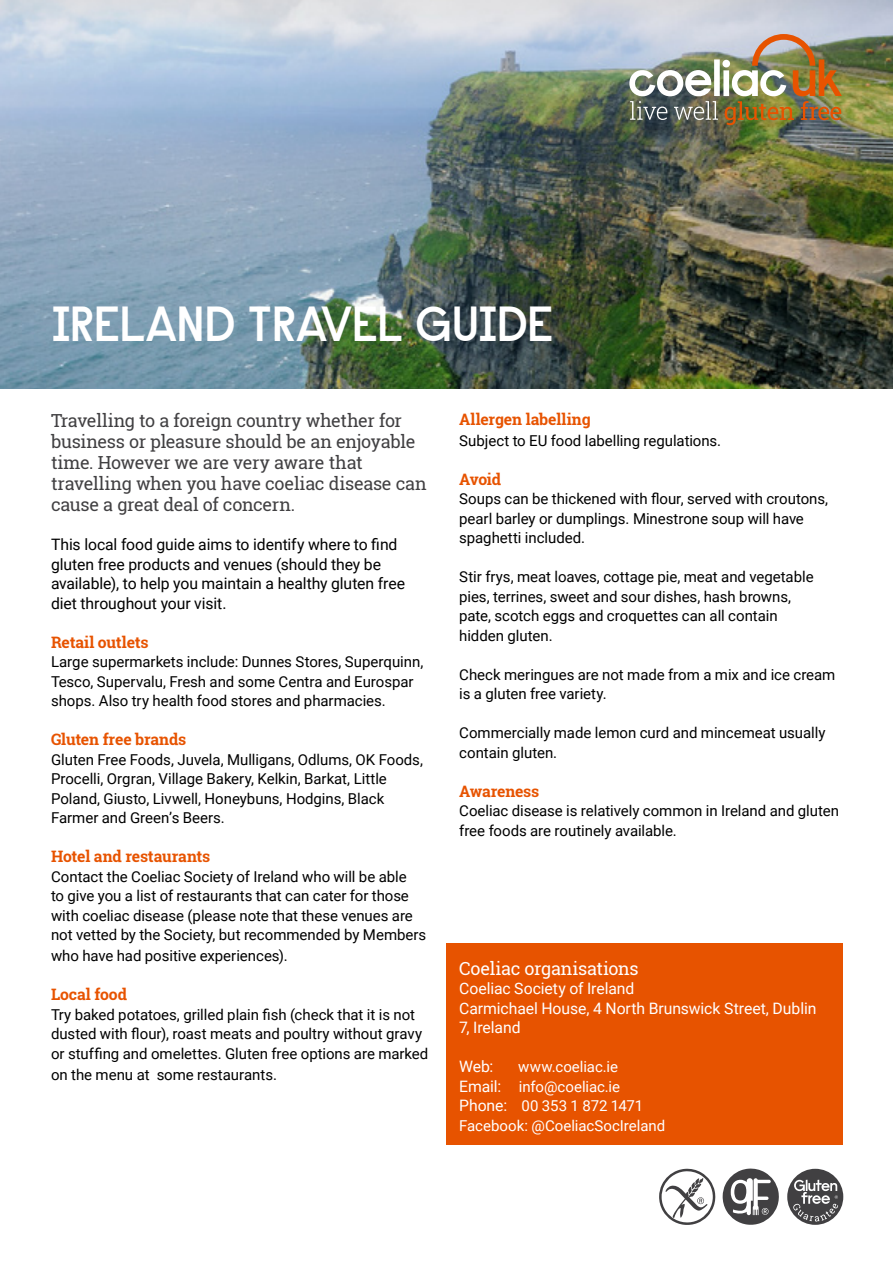
<style>
.page{position:relative;width:893px;height:1263px;background:#fff}
.page>*{position:absolute;margin:0;border:0;box-sizing:border-box;transform-origin:0 0}
.t1{font:600 48px "Raisonne";letter-spacing:-.035em;color:#fff}
.t2{font:18px/21px "Roboto Slab";letter-spacing:-.02em;color:#414042}
.t3{font:18px "Roboto Slab";letter-spacing:-.015em;color:#fff}
.t4{font:15.75px/19.5px "Roboto";letter-spacing:-.005em;color:#000}
.t5{font:700 15.75px "Roboto Slab";letter-spacing:-.01em;color:#e75300}
.t6{font:15.75px/19.5px "Roboto";letter-spacing:-.005em;color:#fff}
.t7{font:15px/19.5px "Roboto";letter-spacing:-.005em;color:#000}
.t8{font:15px/19.5px "Roboto";letter-spacing:-.005em;color:#fff}
.s1{font-size:15.75px}
</style>
<div class="page">
<img style="left:0;top:0;width:893px;height:388px">
<img style="left:629px;top:34px;width:213px;height:91px">
<svg style="left:659px;top:1168px;width:57px;height:57px"></svg>
<div style="left:787px;top:1169px;width:56px;height:56px;background:#414042;border-radius:50%"></div>
<svg style="left:793px;top:1180px;width:45px;height:41px"></svg>
<svg style="left:722px;top:1168px;width:57px;height:57px"></svg>
<div style="left:446px;top:943px;width:397px;height:202px;background:#e75300"></div>
<h1 class="t1" style="left:51px;top:293px;width:505px">IRELAND TRAVEL GUIDE</h1>
<p class="t2" style="left:51px;top:410px;width:377px">Travelling to a foreign country whether for business or pleasure should be an enjoyable time. However we are very aware that travelling when you have coeliac disease can cause a great deal of concern.</p>
<p class="t4" style="left:51px;top:534px;width:355px">This local food guide aims to identify where to find gluten free products and venues (should they be available), to help you maintain a healthy gluten free diet throughout your visit.</p>
<p class="t5" style="left:51px;top:631px;width:99px">Retail outlets</p>
<p class="t7" style="left:51px;top:651px;width:374px">Large supermarkets include: Dunnes Stores, Superquinn,<br>Tesco, Supervalu, Fresh and some Centra and Eurospar shops. Also try health food stores and pharmacies.</p>
<p class="t5" style="left:51px;top:729px;width:137px">Gluten free brands</p>
<p class="t7" style="left:51px;top:749px;width:374px">Gluten Free Foods, Juvela, Mulligans, Odlums, OK Foods, Procelli, Orgran, Village Bakery, Kelkin, Barkat, Little Poland, Giusto, Livwell, Honeybuns, Hodgins, Black Farmer and Green’s Beers.</p>
<p class="t5" style="left:51px;top:846px;width:161px">Hotel and restaurants</p>
<p class="t7" style="left:51px;top:866px;width:377px">Contact the Coeliac Society of Ireland who will be able<br>to give you a list of restaurants that can cater for those with coeliac disease (please note that these venues are not vetted by the Society, but recommended by Members</p>
<p class="t7" style="left:51px;top:945px;width:238px">who have had positive experiences).</p>
<p class="t5" style="left:51px;top:984px;width:77px">Local food</p>
<p class="t7" style="left:51px;top:1004px;width:379px">Try baked potatoes, grilled plain fish (check that it is not dusted with flour), roast meats and poultry without gravy or stuffing and omelettes. Gluten free options are marked</p>
<p class="t7" style="left:51px;top:1064px;width:227px">on the menu at some restaurants.</p>
<p class="t5" style="left:459px;top:408px;width:133px">Allergen labelling</p>
<p class="t7" style="left:459px;top:430px;width:263px">Subject to EU food labelling regulations.</p>
<p class="t5" style="left:459px;top:468px;width:43px">Avoid</p>
<p class="t7" style="left:459px;top:489px;width:370px">Soups can be thickened with flour, served with croutons, pearl barley or dumplings. Minestrone soup will have spaghetti included.</p>
<p class="t7" style="left:459px;top:567px;width:356px">Stir frys, meat loaves, cottage pie, meat and vegetable pies, terrines, sweet and sour dishes, hash browns, pate, scotch eggs and croquettes can all contain hidden gluten.</p>
<p class="t7" style="left:459px;top:664px;width:378px">Check meringues are not made from a mix and ice cream is a gluten free variety.</p>
<p class="t7" style="left:459px;top:723px;width:368px">Commercially made lemon curd and mincemeat usually contain gluten.</p>
<p class="t5" style="left:459px;top:780px;width:82px">Awareness</p>
<p class="t7" style="left:459px;top:801px;width:381px">Coeliac disease is relatively common in Ireland and gluten free foods are routinely available.</p>
<p class="t3" style="left:459px;top:956px;width:181px">Coeliac organisations</p>
<p class="t6" style="left:459px;top:978px;width:359px">Coeliac Society of Ireland<br>Carmichael House, 4 North Brunswick Street, Dublin<br>7, Ireland</p>
<p class="t6" style="left:459px;top:1056px;width:36px">Web:</p>
<p class="t8" style="left:459px;top:1057px;width:207px;text-indent:59px">www.coeliac.ie<br><span class="s1">Email:</span> info@coeliac.ie<br><span class="s1">Phone:</span> 00 353 1 872 1471<br>Facebook: @CoeliacSocIreland</p>
</div>
